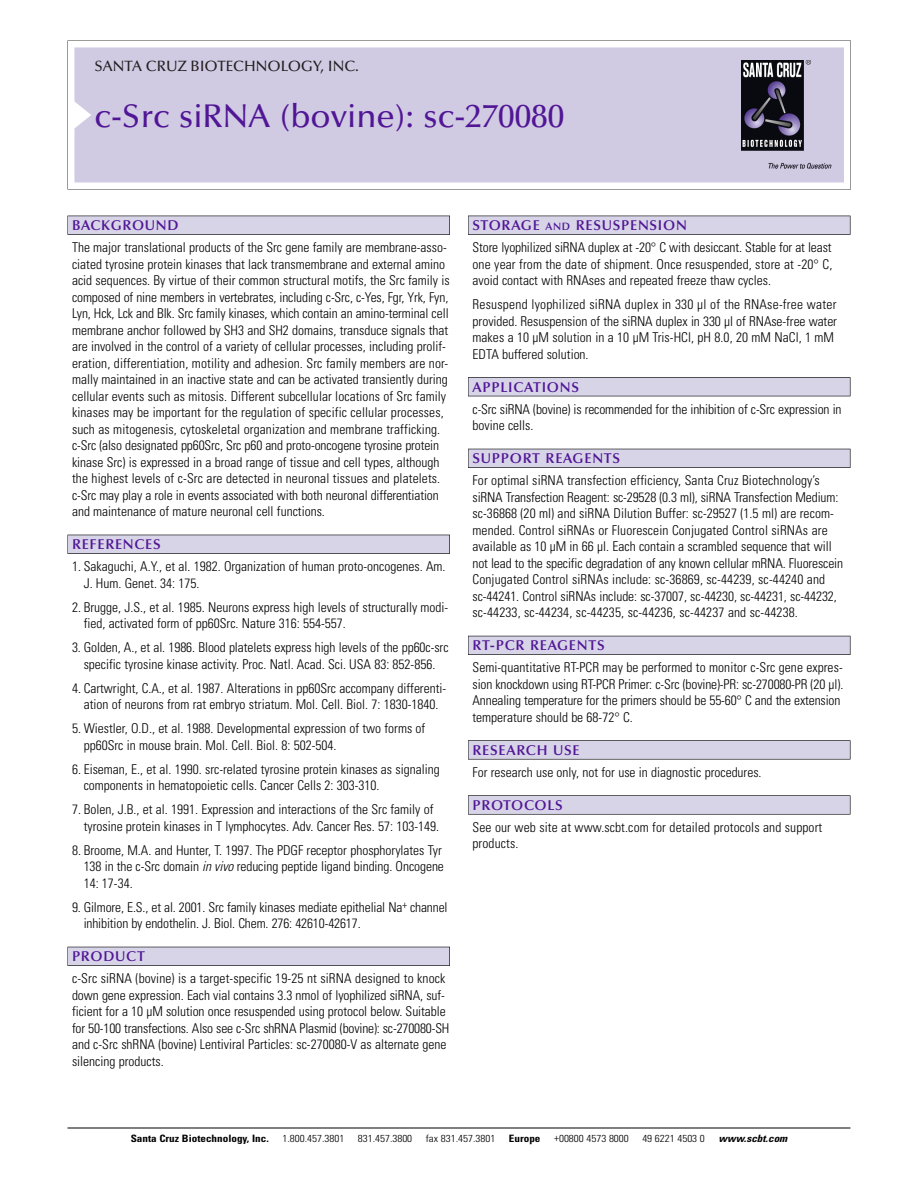
<style>
.page{position:relative;width:918px;height:1188px;background:#fff}
.page>*{position:absolute;margin:0;border:0;box-sizing:border-box;transform-origin:0 0}
.t1{font:500 33px "Optima";color:#511695}
.t2{font:500 15px "Optima";color:#231f20}
.t3{font:600 14.25px "Optima";letter-spacing:.05em;color:#511695}
.t4{font:300 condensed 13.5px/16.5px "Univers";color:#000}
.t5{font:300 condensed 10.2px "Univers";color:#000;scale:1.1 1}
.t6{font:700 condensed 10.2px "Univers";color:#000;scale:1.1 1}
.t7{font:italic 700 condensed 10.2px "Univers";color:#000;scale:1.1 1}
.s1{font-style:italic}
.s2{font-size:10.65px}
</style>
<div class="page">
<svg style="left:68px;top:40px;width:783px;height:149px"></svg>
<div style="left:74px;top:47px;width:770px;height:135px;background:#d1cae3"></div>
<img style="left:741px;top:60px;width:90px;height:108px">
<div style="left:68px;top:216px;width:382px;height:19px;background:#535256"></div>
<div style="left:68px;top:216px;width:381px;height:18px;background:#d7d4e8"></div>
<div style="left:68px;top:535px;width:382px;height:19px;background:#525156"></div>
<div style="left:68px;top:535px;width:381px;height:18px;background:#d7d4e8"></div>
<div style="left:68px;top:947px;width:382px;height:19px;background:#515057"></div>
<div style="left:68px;top:947px;width:381px;height:18px;background:#d7d4e8"></div>
<div style="left:468px;top:216px;width:382px;height:19px;background:#535256"></div>
<div style="left:468px;top:216px;width:382px;height:18px;background:#d7d4e8"></div>
<div style="left:468px;top:377px;width:382px;height:19px;background:#515155"></div>
<div style="left:468px;top:378px;width:382px;height:18px;background:#d7d4e8"></div>
<div style="left:468px;top:449px;width:382px;height:19px;background:#515057"></div>
<div style="left:468px;top:449px;width:382px;height:18px;background:#d7d4e8"></div>
<div style="left:468px;top:636px;width:382px;height:19px;background:#535259"></div>
<div style="left:468px;top:636px;width:382px;height:18px;background:#d7d4e8"></div>
<svg style="left:468px;top:740px;width:382px;height:20px"></svg>
<div style="left:468px;top:741px;width:382px;height:18px;background:#d7d4e8"></div>
<div style="left:468px;top:795px;width:382px;height:20px;background:#676767"></div>
<div style="left:468px;top:796px;width:382px;height:18px;background:#d7d4e8"></div>
<hr style="left:68px;top:1128px;width:782px;height:1px;background:#000">
<p class="t2" style="left:94px;top:60px;width:266px">SANTA CRUZ BIOTECHNOLOGY, INC.</p>
<p class="t1" style="left:94px;top:102px;width:471px">c-Src siRNA (bovine): sc-270080</p>
<p class="t3" style="left:72px;top:219px;width:108px">BACKGROUND</p>
<p class="t4" style="left:72px;top:240px;width:379px">The major translational products of the Src gene family are membrane-asso&shy;ciated tyrosine protein kinases that lack transmembrane and external amino acid sequences. By virtue of their common structural motifs, the Src family is composed of nine members in vertebrates, including c-Src, c-Yes, Fgr, Yrk, Fyn, Lyn, Hck, Lck and Blk. Src family kinases, which contain an amino-terminal cell membrane anchor followed by SH3 and SH2 domains, transduce signals that are involved in the control of a variety of cellular processes, including prolif&shy;eration, differentiation, motility and adhesion. Src family members are nor&shy;mally maintained in an inactive state and can be activated transiently during cellular events such as mitosis. Different subcellular locations of Src family kinases may be important for the regulation of specific cellular processes, such as mitogenesis, cytoskeletal organization and membrane trafficking. c-Src (also designated pp60Src, Src p60 and proto-oncogene tyrosine protein kinase Src) is expressed in a broad range of tissue and cell types, although the highest levels of c-Src are detected in neuronal tissues and platelets. c-Src may play a role in events associated with both neuronal differentiation and maintenance of mature neuronal cell functions.</p>
<p class="t3" style="left:72px;top:538px;width:90px">REFERENCES</p>
<p class="t4" style="left:84px;top:559px;width:363px;text-indent:-12px">1. Sakaguchi, A.Y., et al. 1982. Organization of human proto-oncogenes. Am.<br>J. Hum. Genet. 34: 175.</p>
<p class="t4" style="left:84px;top:600px;width:366px;text-indent:-12px">2. Brugge, J.S., et al. 1985. Neurons express high levels of structurally modi&shy;fied, activated form of pp60Src. Nature 316: 554-557.</p>
<p class="t4" style="left:72px;top:640px;width:378px;text-align:center">3. Golden, A., et al. 1986. Blood platelets express high levels of the pp60c-src specific tyrosine kinase activity. Proc. Natl. Acad. Sci. USA 83: 852-856.</p>
<p class="t4" style="left:72px;top:681px;width:376px;text-align:center">4. Cartwright, C.A., et al. 1987. Alterations in pp60Src accompany differenti&shy;ation of neurons from rat embryo striatum. Mol. Cell. Biol. 7: 1830-1840.</p>
<p class="t4" style="left:84px;top:721px;width:343px;text-indent:-12px">5. Wiestler, O.D., et al. 1988. Developmental expression of two forms of pp60Src in mouse brain. Mol. Cell. Biol. 8: 502-504.</p>
<p class="t4" style="left:84px;top:762px;width:358px;text-indent:-12px">6. Eiseman, E., et al. 1990. src-related tyrosine protein kinases as signaling components in hematopoietic cells. Cancer Cells 2: 303-310.</p>
<p class="t4" style="left:84px;top:802px;width:357px;text-indent:-12px">7. Bolen, J.B., et al. 1991. Expression and interactions of the Src family of tyrosine protein kinases in T lymphocytes. Adv. Cancer Res. 57: 103-149.</p>
<p class="t4" style="left:84px;top:843px;width:362px;text-indent:-12px">8. Broome, M.A. and Hunter, T. 1997. The PDGF receptor phosphorylates Tyr<br>138 in the c-Src domain <span class="s1">in vivo</span> reducing peptide ligand binding. Oncogene<br>14: 17-34.</p>
<p class="t4" style="left:84px;top:900px;width:365px;text-indent:-12px">9. Gilmore, E.S., et al. 2001. Src family kinases mediate epithelial Na<sup>+</sup> channel inhibition by endothelin. J. Biol. Chem. 276: 42610-42617.</p>
<p class="t3" style="left:72px;top:950px;width:74px">PRODUCT</p>
<p class="t4" style="left:72px;top:972px;width:379px">c-Src siRNA (bovine) is a target-specific 19-25 nt siRNA designed to knock down gene expression. Each vial contains 3.3 nmol of lyophilized siRNA, suf&shy;ficient for a 10 µM solution once resuspended using protocol below. Suitable for 50-100 transfections. Also see c-Src shRNA Plasmid (bovine): sc-270080-SH and c-Src shRNA (bovine) Lentiviral Particles: sc-270080-V as alternate gene silencing products.</p>
<p class="t3" style="left:473px;top:219px;width:216px">STORAGE <span class="s2">AND</span> RESUSPENSION</p>
<p class="t4" style="left:473px;top:240px;width:361px;text-align:justify">Store lyophilized siRNA duplex at -20° C with desiccant. Stable for at least one year from the date of shipment. Once resuspended, store at -20° C, avoid contact with RNAses and repeated freeze thaw cycles.</p>
<p class="t4" style="left:473px;top:297px;width:366px">Resuspend lyophilized siRNA duplex in 330 µl of the RNAse-free water provided. Resuspension of the siRNA duplex in 330 µl of RNAse-free water makes a 10 µM solution in a 10 µM Tris-HCl, pH 8.0, 20 mM NaCl, 1 mM EDTA buffered solution.</p>
<p class="t3" style="left:473px;top:381px;width:108px">APPLICATIONS</p>
<p class="t4" style="left:473px;top:402px;width:371px">c-Src siRNA (bovine) is recommended for the inhibition of c-Src expression in bovine cells.</p>
<p class="t3" style="left:473px;top:452px;width:149px">SUPPORT REAGENTS</p>
<p class="t4" style="left:473px;top:474px;width:372px">For optimal siRNA transfection efficiency, Santa Cruz Biotechnology’s siRNA Transfection Reagent: sc-29528 (0.3 ml), siRNA Transfection Medium: sc-36868 (20 ml) and siRNA Dilution Buffer: sc-29527 (1.5 ml) are recom&shy;mended. Control siRNAs or Fluorescein Conjugated Control siRNAs are available as 10 µM in 66 µl. Each contain a scrambled sequence that will not lead to the specific degradation of any known cellular mRNA. Fluorescein Conjugated Control siRNAs include: sc-36869, sc-44239, sc-44240 and sc-44241. Control siRNAs include: sc-37007, sc-44230, sc-44231, sc-44232, sc-44233, sc-44234, sc-44235, sc-44236, sc-44237 and sc-44238.</p>
<p class="t3" style="left:473px;top:639px;width:134px">RT-PCR REAGENTS</p>
<p class="t4" style="left:473px;top:661px;width:372px">Semi-quantitative RT-PCR may be performed to monitor c-Src gene expres&shy;sion knockdown using RT-PCR Primer: c-Src (bovine)-PR: sc-270080-PR (20 µl).<br>Annealing temperature for the primers should be 55-60° C and the extension temperature should be 68-72° C.</p>
<p class="t3" style="left:473px;top:744px;width:109px">RESEARCH USE</p>
<p class="t4" style="left:473px;top:765px;width:291px">For research use only, not for use in diagnostic procedures.</p>
<p class="t3" style="left:473px;top:799px;width:92px">PROTOCOLS</p>
<p class="t4" style="left:473px;top:820px;width:351px">See our web site at www.scbt.com for detailed protocols and support products.</p>
<p class="t6" style="left:131px;top:1135px;width:127px">Santa Cruz Biotechnology, Inc.</p>
<p class="t5" style="left:282px;top:1135px;width:58px">1.800.457.3801</p>
<p class="t5" style="left:358px;top:1135px;width:51px">831.457.3800</p>
<p class="t5" style="left:426px;top:1135px;width:65px">fax 831.457.3801</p>
<p class="t6" style="left:509px;top:1135px;width:30px">Europe</p>
<p class="t5" style="left:554px;top:1135px;width:69px">+00800 4573 8000</p>
<p class="t5" style="left:642px;top:1135px;width:58px">49 6221 4503 0</p>
<p class="t7" style="left:719px;top:1135px;width:66px">www.scbt.com</p>
</div>
